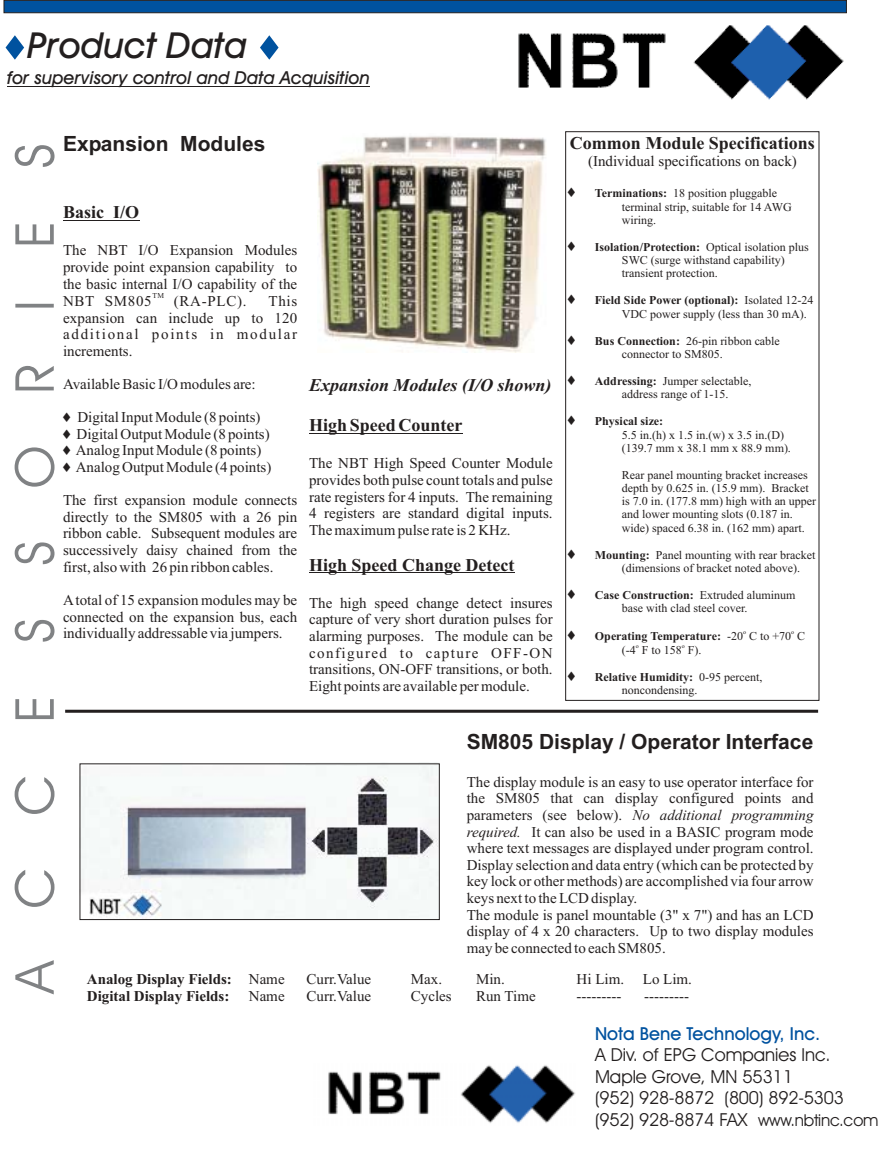
<style>
.page{position:relative;width:888px;height:1170px;background:#fff}
.page>*{position:absolute;margin:0;border:0;box-sizing:border-box;transform-origin:0 0}
.t1{font:54px "Avant Garde Bk BT";letter-spacing:.97em;color:#808284}
.t2{font:italic 36px "Avant Garde Md BT";color:#231f1f}
.t3{font:700 21px "Arial";color:#231f1f}
.t4{font:18px/21.6px "Avant Garde Bk BT";color:#231f1f}
.t5{font:700 18px "Times New Roman";color:#231f1f}
.t6{font:italic 18px "Avant Garde Md BT";color:#231f1f}
.t7{font:italic 700 18px "Times New Roman";color:#231f1f}
.t8{font:18px "Avant Garde Md BT";color:#00529f}
.t9{font:15px/16.6px "Times New Roman";color:#231f1f;text-align:justify}
.t10{font:700 15px/16.6px "Times New Roman";color:#231f1f}
.t11{font:italic 15px "Times New Roman";color:#231f1f}
.t12{font:12px/13.4px "Times New Roman";color:#231f1f}
.t13{font:700 12px "Times New Roman";color:#231f1f}
.t14{font:7.5px "Times New Roman";color:#231f1f}
.t15{font:6px "Times New Roman";color:#231f1f}
.s1{font-size:16.5px}
</style>
<div class="page">
<hr style="left:65px;top:710px;width:753px;height:3px;background:#231f1f">
<hr style="left:63px;top:220px;width:76px;height:1px;background:#231f1f">
<hr style="left:309px;top:433px;width:153px;height:1px;background:#231f1f">
<hr style="left:309px;top:572px;width:206px;height:1px;background:#231f1f">
<img style="left:79px;top:762px;width:361px;height:158px">
<div style="left:80px;top:764px;width:359px;height:156px;border:1px solid #231f1f"></div>
<img style="left:318px;top:136px;width:228px;height:217px">
<div style="left:4px;top:0;width:843px;height:13px;background:#00529f;border:1px solid #231f1f"></div>
<hr style="left:7px;top:86px;width:363px;height:1px;background:#231f1f">
<svg style="left:260px;top:35px;width:19px;height:25px"></svg>
<svg style="left:6px;top:35px;width:18px;height:25px"></svg>
<img style="left:518px;top:25px;width:326px;height:75px">
<img style="left:328px;top:1065px;width:247px;height:58px">
<h2 class="t2" style="left:28px;top:25px;width:221px">Product Data</h2>
<p class="t6" style="left:7px;top:68px;width:364px">for supervisory control and Data Acquisition</p>
<h1 class="t1" style="left:15px;top:993px;width:851px;rotate:-90deg">ACCESSORIES</h1>
<h3 class="t3" style="left:63px;top:131px;width:204px">Expansion Modules</h3>
<p class="t5" style="left:570px;top:137px;width:246px">Common Module Specifications</p>
<p class="t9" style="left:588px;top:154px;width:210px">(Individual specifications on back)</p>
<p class="t13" style="left:595px;top:189px;width:74px">Terminations:</p>
<p class="t12" style="left:622px;top:188px;width:171px;text-indent:51px">18 position pluggable terminal strip, suitable for 14 AWG wiring.</p>
<p class="t12" style="left:622px;top:241px;width:188px;text-indent:84px">Optical isolation plus<br>SWC (surge withstand capability) transient protection.</p>
<p class="t12" style="left:622px;top:295px;width:193px;text-indent:122px">Isolated 12-24<br>VDC power supply (less than 30 mA).</p>
<p class="t12" style="left:622px;top:335px;width:159px;text-indent:64px">26-pin ribbon cable connector to SM805.</p>
<p class="t12" style="left:622px;top:376px;width:131px;text-indent:41px">Jumper selectable, address range of 1-15.</p>
<p class="t12" style="left:622px;top:429px;width:171px">5.5 in.(h) x 1.5 in.(w) x 3.5 in.(D) (139.7 mm x 38.1 mm x 88.9 mm).</p>
<p class="t12" style="left:622px;top:469px;width:196px">Rear panel mounting bracket increases depth by 0.625 in. (15.9 mm). Bracket is 7.0 in. (177.8 mm) high with an upper and lower mounting slots (0.187 in. wide) spaced 6.38 in. (162 mm) apart.</p>
<p class="t12" style="left:622px;top:549px;width:195px;text-indent:34px">Panel mounting with rear bracket (dimensions of bracket noted above).</p>
<p class="t12" style="left:622px;top:590px;width:175px;text-indent:78px">Extruded aluminum base with clad steel cover.</p>
<p class="t12" style="left:727px;top:630px;width:80px">-20 C to +70 C</p>
<p class="t12" style="left:622px;top:644px;width:81px">(-4 F to 158 F).</p>
<p class="t12" style="left:699px;top:671px;width:65px">0-95 percent,</p>
<p class="t12" style="left:622px;top:684px;width:77px">noncondensing.</p>
<p class="t5" style="left:63px;top:206px;width:78px">Basic I/O</p>
<p class="t9" style="left:63px;top:243px;width:236px">The NBT I/O Expansion Modules provide point expansion capability to the basic internal I/O capability of the NBT SM805</p>
<p class="t13" style="left:595px;top:243px;width:107px">Isolation/Protection:</p>
<p class="t14" style="left:152px;top:293px;width:13px">TM</p>
<p class="t9" style="left:63px;top:294px;width:236px;text-indent:206px">This expansion can include up to 120 additional points in modular increments.</p>
<p class="t9" style="left:63px;top:377px;width:194px">Available Basic I/O modules are:</p>
<p class="t9" style="left:76px;top:410px;width:197px;text-align:left">Digital Input Module (8 points)<br>Digital Output Module (8 points)<br>Analog Input Module (8 points)<br>Analog Output Module (4 points)</p>
<p class="t9" style="left:63px;top:493px;width:236px">The first expansion module connects directly to the SM805 with a 26 pin ribbon cable. Subsequent modules are successively daisy chained from the first, also with 26 pin ribbon cables.</p>
<p class="t9" style="left:63px;top:593px;width:236px">Atotal of 15 expansion modules may be connected on the expansion bus, each individually addressable via jumpers.</p>
<p class="t9" style="left:174px;top:294px;width:74px">(RA-PLC).</p>
<p class="t13" style="left:595px;top:297px;width:145px">Field Side Power (optional):</p>
<p class="t13" style="left:595px;top:337px;width:87px">Bus Connection:</p>
<p class="t13" style="left:595px;top:377px;width:63px">Addressing:</p>
<p class="t13" style="left:595px;top:418px;width:70px">Physical size:</p>
<p class="t7" style="left:309px;top:375px;width:244px">Expansion Modules (I/O shown)</p>
<p class="t5" style="left:309px;top:419px;width:155px">High Speed Counter</p>
<p class="t9" style="left:309px;top:456px;width:245px">The NBT High Speed Counter Module provides both pulse count totals and pulse rate registers for 4 inputs. The remaining 4 registers are standard digital inputs.<br>The maximum pulse rate is 2 KHz.</p>
<p class="t13" style="left:595px;top:551px;width:56px">Mounting:</p>
<p class="t13" style="left:595px;top:591px;width:100px">Case Construction:</p>
<p class="t13" style="left:595px;top:632px;width:128px">Operating Temperature:</p>
<p class="t13" style="left:595px;top:673px;width:100px">Relative Humidity:</p>
<p class="t5" style="left:309px;top:559px;width:207px">High Speed Change Detect</p>
<p class="t9" style="left:309px;top:596px;width:245px">The high speed change detect insures capture of very short duration pulses for alarming purposes. The module can be configured to capture OFF-ON transitions, ON-OFF transitions, or both.<br>Eight points are available per module.</p>
<p class="t15" style="left:743px;top:630px;width:4px">o</p>
<p class="t15" style="left:791px;top:630px;width:4px">o</p>
<p class="t15" style="left:636px;top:643px;width:4px">o</p>
<p class="t15" style="left:682px;top:643px;width:4px">o</p>
<h3 class="t3" style="left:467px;top:729px;width:348px">SM805 Display / Operator Interface</h3>
<p class="t9" style="left:467px;top:775px;width:348px">The display module is an easy to use operator interface for</p>
<p class="t9" style="left:467px;top:791px;width:348px">the SM805 that can display configured points and</p>
<p class="t9" style="left:467px;top:808px;width:157px">parameters (see below).</p>
<p class="t9" style="left:531px;top:825px;width:284px">It can also be used in a BASIC program mode</p>
<p class="t9" style="left:467px;top:841px;width:348px">where text messages are displayed under program control.</p>
<p class="t9" style="left:467px;top:858px;width:348px">Display selection and data entry (which can be protected by</p>
<p class="t9" style="left:467px;top:874px;width:348px">key lock or other methods) are accomplished via four arrow</p>
<p class="t9" style="left:467px;top:891px;width:172px">keys next to the LCD display.</p>
<p class="t9" style="left:467px;top:908px;width:348px">The module is panel mountable (3" x 7") and has an LCD</p>
<p class="t9" style="left:467px;top:924px;width:348px">display of 4 x 20 characters. Up to two display modules</p>
<p class="t9" style="left:467px;top:941px;width:201px">may be connected to each SM805.</p>
<p class="t11" style="left:632px;top:810px;width:183px">No additional programming</p>
<p class="t11" style="left:467px;top:826px;width:56px">required.</p>
<p class="t10" style="left:87px;top:973px;width:147px">Analog Display Fields:<br>Digital Display Fields:</p>
<p class="t9" style="left:249px;top:972px;width:37px">Name</p>
<p class="t9" style="left:307px;top:972px;width:66px">Curr.Value</p>
<p class="t9" style="left:411px;top:972px;width:33px">Max.</p>
<p class="t9" style="left:476px;top:972px;width:30px">Min.</p>
<p class="t9" style="left:577px;top:972px;width:49px">Hi Lim.</p>
<p class="t9" style="left:643px;top:972px;width:51px">Lo Lim.</p>
<p class="t9" style="left:249px;top:989px;width:37px">Name</p>
<p class="t9" style="left:307px;top:989px;width:66px">Curr.Value</p>
<p class="t9" style="left:411px;top:989px;width:42px">Cycles</p>
<p class="t9" style="left:476px;top:989px;width:61px">Run Time</p>
<p class="t9" style="left:577px;top:989px;width:46px">---------</p>
<p class="t9" style="left:644px;top:989px;width:46px">---------</p>
<p class="t8" style="left:595px;top:1023px;width:227px">Nota Bene Technology, Inc.</p>
<p class="t4" style="left:595px;top:1046px;width:285px">A Div. of EPG Companies Inc.<br>Maple Grove, MN 55311<br>(952) 928-8872 (800) 892-5303 (952) 928-8874 FAX <span class="s1">www.nbtinc.com</span></p>
</div>
